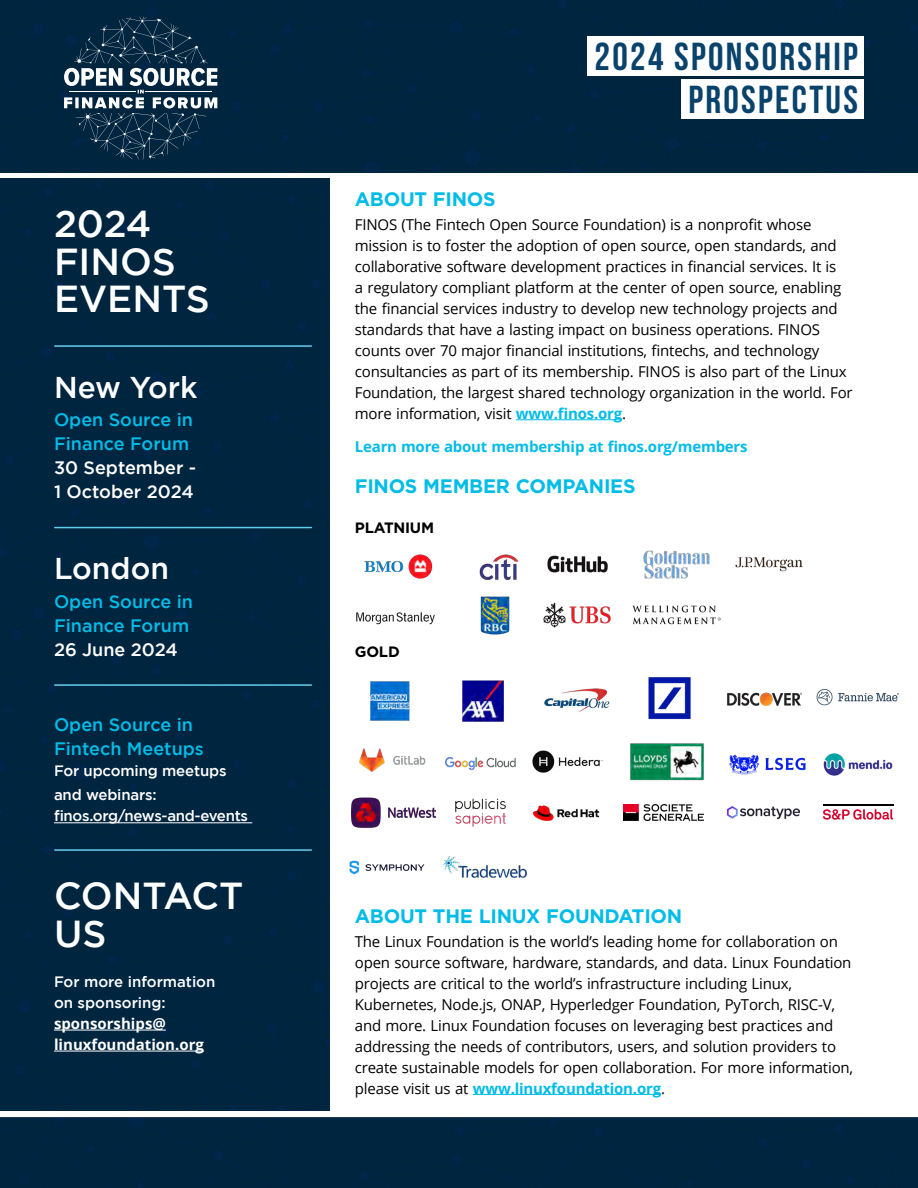
<style>
.page{position:relative;width:918px;height:1188px;background:#00253f}
.page>*{position:absolute;margin:0;border:0;box-sizing:border-box;transform-origin:0 0}
.t1{font:39px/43.5px "Bebas Neue";letter-spacing:.06em;color:#09436b;text-align:right}
.t2{font:500 37.5px/37.5px "Gotham";color:#fff}
.t3{font:500 30px "Gotham";color:#fff}
.t4{font:700 19.5px "Gotham";letter-spacing:-.015em;color:#00bce7}
.t5{font:500 18px/24px "Gotham";color:#00bce7}
.t6{font:500 18px/24px "Gotham";color:#fff}
.t7{font:15px/21px "Open Sans";letter-spacing:-.015em;color:#000}
.t8{font:500 15px/24px "Gotham";letter-spacing:-.01em;color:#fff}
.t9{font:700 15px "Open Sans";letter-spacing:-.015em;color:#00bce7}
.t10{font:700 15px/21px "Open Sans";color:#fff}
.t11{font:700 15px "Gotham";letter-spacing:-.015em;color:#000}
.s1{font-weight:700;color:#00bce7}
</style>
<div class="page">
<div style="left:588px;top:36px;width:276px;height:40px;background:#fff"></div>
<div style="left:682px;top:80px;width:182px;height:39px;background:#fff"></div>
<svg style="left:64px;top:17px;width:153px;height:143px;background:#27465c"></svg>
<hr style="left:0;top:1116px;width:918px;height:1px;background:#fff">
<div style="left:331px;top:176px;width:587px;height:940px;background:#fff"></div>
<hr style="left:54px;top:823px;width:198px;height:1px;background:#fff">
<hr style="left:54px;top:1030px;width:112px;height:1px;background:#fff">
<hr style="left:54px;top:1051px;width:150px;height:1px;background:#fff">
<hr style="left:55px;top:345px;width:256px;height:2px;background:#66ccec">
<hr style="left:55px;top:527px;width:256px;height:1px;background:#66ccec">
<hr style="left:55px;top:684px;width:256px;height:2px;background:#66ccec">
<hr style="left:55px;top:849px;width:256px;height:2px;background:#66ccec">
<div style="left:0;top:173px;width:918px;height:5px;background:#fff"></div>
<div style="left:0;top:1111px;width:918px;height:5px;background:#fff"></div>
<hr style="left:516px;top:420px;width:106px;height:1px;background:#00bce7">
<hr style="left:473px;top:1094px;width:188px;height:1px;background:#00bce7">
<img style="left:356px;top:612px;width:79px;height:13px">
<img style="left:480px;top:596px;width:30px;height:39px">
<img style="left:543px;top:602px;width:68px;height:26px">
<img style="left:479px;top:554px;width:40px;height:26px">
<img style="left:643px;top:550px;width:67px;height:29px">
<img style="left:547px;top:555px;width:61px;height:18px">
<img style="left:735px;top:557px;width:68px;height:15px">
<img style="left:364px;top:554px;width:69px;height:25px">
<img style="left:633px;top:605px;width:88px;height:20px">
<img style="left:443px;top:856px;width:84px;height:22px">
<img style="left:455px;top:798px;width:145px;height:29px">
<img style="left:349px;top:860px;width:76px;height:15px">
<img style="left:544px;top:688px;width:66px;height:24px">
<img style="left:648px;top:677px;width:43px;height:43px">
<img style="left:370px;top:681px;width:40px;height:40px">
<img style="left:462px;top:680px;width:42px;height:42px">
<img style="left:727px;top:692px;width:75px;height:14px">
<img style="left:816px;top:689px;width:83px;height:17px">
<img style="left:450px;top:757px;width:66px;height:14px">
<img style="left:630px;top:743px;width:74px;height:37px">
<img style="left:823px;top:754px;width:70px;height:21px">
<img style="left:351px;top:797px;width:85px;height:31px">
<img style="left:624px;top:805px;width:79px;height:16px">
<svg style="left:823px;top:809px;width:70px;height:11px"></svg>
<hr style="left:823px;top:804px;width:70px;height:2px;background:#000">
<img style="left:532px;top:750px;width:71px;height:23px">
<img style="left:728px;top:806px;width:72px;height:14px">
<img style="left:729px;top:754px;width:77px;height:21px">
<img style="left:359px;top:748px;width:91px;height:24px">
<h2 class="t2" style="left:54px;top:204px;width:157px">2024<br>FINOS<br>EVENTS</h2>
<h3 class="t3" style="left:54px;top:370px;width:145px">New York</h3>
<p class="t5" style="left:54px;top:408px;width:140px">Open Source in<br>Finance Forum</p>
<p class="t6" style="left:54px;top:456px;width:144px">30 September -<br>1 October 2024</p>
<h3 class="t3" style="left:54px;top:552px;width:116px">London</h3>
<p class="t5" style="left:54px;top:589px;width:140px">Open Source in<br>Finance Forum</p>
<p class="t6" style="left:54px;top:637px;width:125px">26 June 2024</p>
<p class="t5" style="left:54px;top:712px;width:151px">Open Source in<br>Fintech Meetups</p>
<p class="t8" style="left:54px;top:758px;width:174px">For upcoming meetups and webinars:</p>
<p class="t8" style="left:54px;top:803px;width:196px">finos.org/news-and-events</p>
<h2 class="t2" style="left:54px;top:876px;width:191px">CONTACT<br>US</h2>
<p class="t8" style="left:54px;top:971px;width:163px;line-height:21px">For more information on sponsoring:</p>
<p class="t10" style="left:54px;top:1013px;width:151px">sponsorships@ linuxfoundation.org</p>
<h1 class="t1" style="left:595px;top:34px;width:265px">2024 SPONSORSHIP<br>PROSPECTUS</h1>
<h3 class="t4" style="left:355px;top:186px;width:142px">ABOUT FINOS</h3>
<p class="t7" style="left:355px;top:214px;width:499px">FINOS (The Fintech Open Source Foundation) is a nonprofit whose mission is to foster the adoption of open source, open standards, and collaborative software development practices in financial services. It is<br>a regulatory compliant platform at the center of open source, enabling the financial services industry to develop new technology projects and standards that have a lasting impact on business operations. FINOS counts over 70 major financial institutions, fintechs, and technology consultancies as part of its membership. FINOS is also part of the Linux Foundation, the largest shared technology organization in the world. For more information, visit <span class="s1">www.finos.org</span>.</p>
<p class="t9" style="left:355px;top:436px;width:394px">Learn more about membership at finos.org/members</p>
<h3 class="t4" style="left:355px;top:473px;width:282px">FINOS MEMBER COMPANIES</h3>
<p class="t11" style="left:355px;top:518px;width:81px">PLATNIUM</p>
<p class="t11" style="left:355px;top:642px;width:46px">GOLD</p>
<h3 class="t4" style="left:355px;top:903px;width:329px">ABOUT THE LINUX FOUNDATION</h3>
<p class="t7" style="left:355px;top:930px;width:500px">The Linux Foundation is the world’s leading home for collaboration on open source software, hardware, standards, and data. Linux Foundation projects are critical to the world’s infrastructure including Linux, Kubernetes, Node.js, ONAP, Hyperledger Foundation, PyTorch, RISC-V, and more. Linux Foundation focuses on leveraging best practices and addressing the needs of contributors, users, and solution providers to create sustainable models for open collaboration. For more information, please visit us at <span class="s1">www.linuxfoundation.org</span>.</p>
</div>
